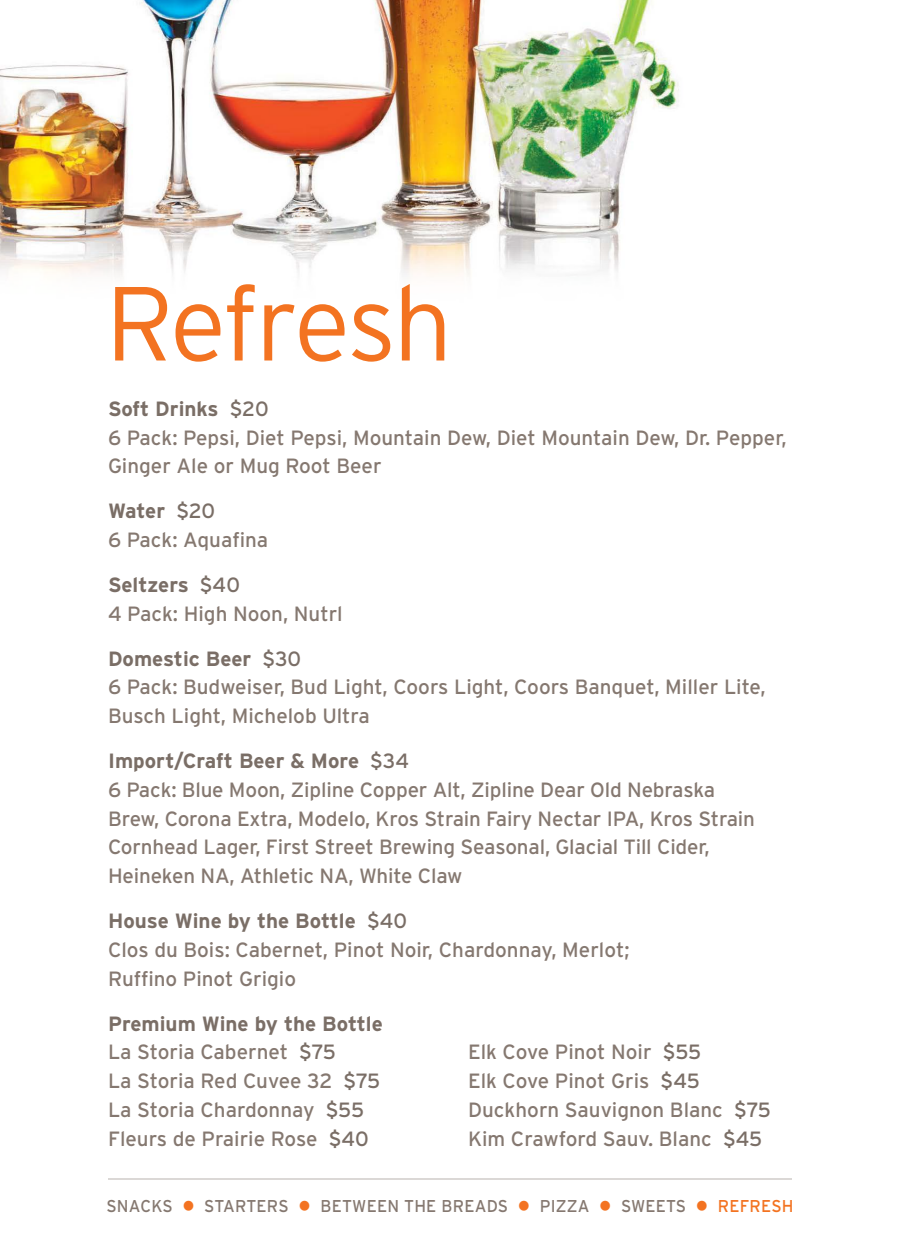
<style>
.page{position:relative;width:900px;height:1260px;background:#fff}
.page>*{position:absolute;margin:0;border:0;box-sizing:border-box;transform-origin:0 0}
.t1{font:300 105px "Interstate";letter-spacing:-.04em;color:#f37321}
.t2{font:20.5px/28.8px "Interstate";letter-spacing:-.01em;color:#857870}
.t3{font:700 20.5px/28.8px "Interstate";color:#7a6e66}
.t4{font:17px "Interstate";letter-spacing:.015em;color:#857870;scale:.96 1}
.s1{font-weight:700;color:#7a6e66}
.s2{color:#7a6e66}
.s3{font-weight:400;color:#857870}
.s4{font-weight:400}
.s5{color:#f37321}
</style>
<div class="page">
<img style="left:0;top:0;width:679px;height:277px">
<hr style="left:108px;top:1179px;width:684px;height:1px;background:#7a6e66">
<h1 class="t1" style="left:106px;top:265px;width:349px">Refresh</h1>
<p class="t2" style="left:108px;top:394px;width:680px"><span class="s1">Soft Drinks</span> <span class="s2">$20<br></span>6 Pack: Pepsi, Diet Pepsi, Mountain Dew, Diet Mountain Dew, Dr. Pepper,<br>Ginger Ale or Mug Root Beer</p>
<p class="t2" style="left:108px;top:497px;width:162px"><span class="s1">Water</span> <span class="s2">$20<br></span>6 Pack: Aquafina</p>
<p class="t2" style="left:108px;top:570px;width:236px"><span class="s1">Seltzers</span> <span class="s2">$40<br></span>4 Pack: High Noon, Nutrl</p>
<p class="t2" style="left:108px;top:644px;width:659px"><span class="s1">Domestic Beer</span> <span class="s2">$30<br></span>6 Pack: Budweiser, Bud Light, Coors Light, Coors Banquet, Miller Lite,<br>Busch Light, Michelob Ultra</p>
<p class="t2" style="left:108px;top:746px;width:649px"><span class="s1">Import/Craft Beer &amp; More</span> <span class="s2">$34<br></span>6 Pack: Blue Moon, Zipline Copper Alt, Zipline Dear Old Nebraska Brew, Corona Extra, Modelo, Kros Strain Fairy Nectar IPA, Kros Strain Cornhead Lager, First Street Brewing Seasonal, Glacial Till Cider, Heineken NA, Athletic NA, White Claw</p>
<p class="t2" style="left:108px;top:906px;width:523px"><span class="s1">House Wine by the Bottle</span> <span class="s2">$40<br></span>Clos du Bois: Cabernet, Pinot Noir, Chardonnay, Merlot;<br>Ruffino Pinot Grigio</p>
<p class="t3" style="left:108px;top:1009px;width:276px">Premium Wine by the Bottle<br><span class="s3">La Storia Cabernet</span> <span class="s4">$75</span></p>
<p class="t2" style="left:468px;top:1038px;width:235px">Elk Cove Pinot Noir <span class="s2">$55</span></p>
<p class="t2" style="left:108px;top:1066px;width:274px">La Storia Red Cuvee 32 <span class="s2">$75</span></p>
<p class="t2" style="left:468px;top:1066px;width:233px">Elk Cove Pinot Gris <span class="s2">$45</span></p>
<p class="t2" style="left:108px;top:1095px;width:258px">La Storia Chardonnay <span class="s2">$55</span></p>
<p class="t2" style="left:468px;top:1095px;width:304px">Duckhorn Sauvignon Blanc <span class="s2">$75</span></p>
<p class="t2" style="left:108px;top:1124px;width:262px">Fleurs de Prairie Rose <span class="s2">$40</span></p>
<p class="t2" style="left:468px;top:1124px;width:296px">Kim Crawford Sauv. Blanc <span class="s2">$45</span></p>
<p class="t4" style="left:106px;top:1197px;width:717px">SNACKS <span class="s5">●</span> STARTERS <span class="s5">●</span> BETWEEN THE BREADS <span class="s5">●</span> PIZZA <span class="s5">●</span> SWEETS <span class="s5">● REFRESH</span></p>
</div>
